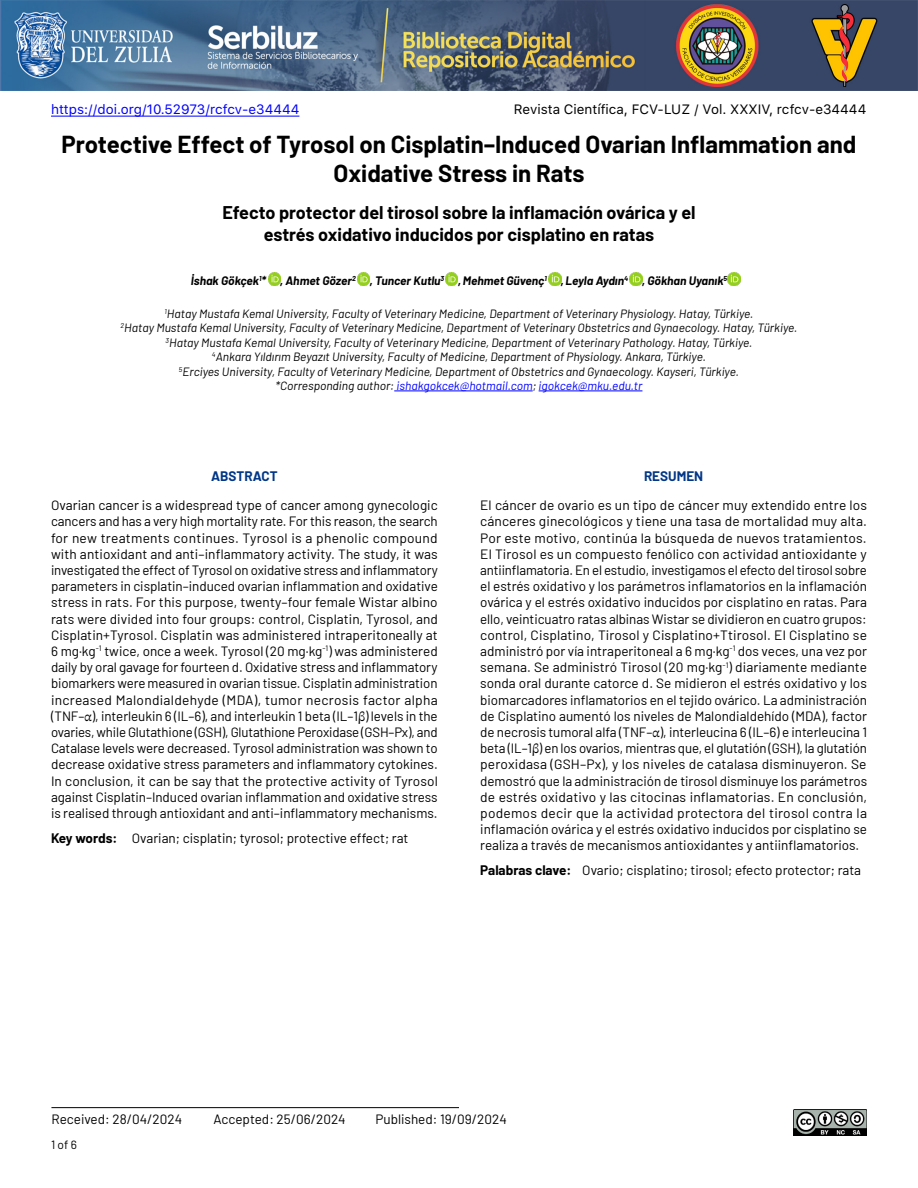
<style>
.page{position:relative;width:918px;height:1188px;background:#fff}
.page>*{position:absolute;margin:0;border:0;box-sizing:border-box;transform-origin:0 0}
.t1{font:700 24px/28.8px "Barlow";color:#000;text-align:center}
.t2{font:700 18px/21.6px "Barlow";color:#000;text-align:center}
.t3{font:13.5px/16.2px "Barlow";color:#000;text-align:justify}
.t4{font:13.5px "SFUI Text";color:#000}
.t5{font:13.5px "SFUI Text";color:#00f}
.t6{font:700 13.5px "Barlow";color:#003687}
.t7{font:italic 12px/14.4px "Barlow";color:#000;text-align:center}
.t8{font:italic 700 12px "Barlow";color:#000}
.t9{font:12px "Barlow";color:#000}
.s1{color:#00f}
.s2{font-family:"STIX Two Math"}
.s3{font-weight:700}
</style>
<div class="page">
<svg style="left:268px;top:273px;width:13px;height:12px"></svg>
<svg style="left:357px;top:273px;width:13px;height:12px"></svg>
<svg style="left:445px;top:273px;width:13px;height:12px"></svg>
<svg style="left:549px;top:273px;width:12px;height:12px"></svg>
<svg style="left:630px;top:273px;width:12px;height:12px"></svg>
<svg style="left:728px;top:273px;width:13px;height:12px"></svg>
<hr style="left:51px;top:116px;width:248px;height:1px;background:#00f">
<hr style="left:51px;top:1107px;width:408px;height:1px;background:#000">
<img style="left:0;top:0;width:918px;height:90px">
<img style="left:793px;top:1110px;width:74px;height:25px">
<hr style="left:394px;top:391px;width:139px;height:1px;background:#00f">
<hr style="left:539px;top:391px;width:103px;height:1px;background:#00f">
<p class="t5" style="left:51px;top:99px;width:250px">https://doi.org/10.52973/rcfcv-e34444</p>
<p class="t4" style="left:514px;top:99px;width:354px">Revista Científica, FCV-LUZ / Vol. XXXIV, rcfcv-e34444</p>
<h1 class="t1" style="left:62px;top:128px;width:796px">Protective Effect of Tyrosol on Cisplatin–Induced Ovarian Inflammation and<br>Oxidative Stress in Rats</h1>
<h2 class="t2" style="left:222px;top:200px;width:475px">Efecto protector del tirosol sobre la inflamación ovárica y el estrés oxidativo inducidos por cisplatino en ratas</h2>
<p class="t8" style="left:191px;top:272px;width:538px">İshak Gökçek<sup>1</sup>* , Ahmet Gözer<sup>2</sup> , Tuncer Kutlu<sup>3</sup> ,Mehmet Güvenç<sup>1</sup> ,Leyla Aydın<sup>4</sup> , Gökhan Uyanık<sup>5</sup></p>
<p class="t7" style="left:121px;top:306px;width:678px"><sup>1</sup>Hatay Mustafa Kemal University, Faculty of Veterinary Medicine, Department of Veterinary Physiology. Hatay, Türkiye.<br><sup>2</sup>Hatay Mustafa Kemal University, Faculty of Veterinary Medicine, Department of Veterinary Obstetrics and Gynaecology. Hatay, Türkiye.<br><sup>3</sup>Hatay Mustafa Kemal University, Faculty of Veterinary Medicine, Department of Veterinary Pathology. Hatay, Türkiye.<br><sup>4</sup>Ankara Yıldırım Beyazıt University, Faculty of Medicine, Department of Physiology. Ankara, Türkiye.<br><sup>5</sup>Erciyes University, Faculty of Veterinary Medicine, Department of Obstetrics and Gynaecology. Kayseri, Türkiye.<br>*Corresponding author: <span class="s1">ishakgokcek@hotmail.com</span>; <span class="s1">igokcek@mku.edu.tr</span></p>
<p class="t6" style="left:211px;top:466px;width:68px">ABSTRACT</p>
<p class="t3" style="left:51px;top:496px;width:388px">Ovarian cancer is a widespread type of cancer among gynecologic cancers and has a very high mortality rate. For this reason, the search for new treatments continues. Tyrosol is a phenolic compound with antioxidant and anti–inflammatory activity. The study, it was investigated the effect of Tyrosol on oxidative stress and inflammatory parameters in cisplatin–induced ovarian inflammation and oxidative stress in rats. For this purpose, twenty–four female Wistar albino rats were divided into four groups: control, Cisplatin, Tyrosol, and Cisplatin+Tyrosol. Cisplatin was administered intraperitoneally at 6 mg·kg<sup>-1</sup> twice, once a week. Tyrosol (20 mg·kg<sup>-1</sup>) was administered daily by oral gavage for fourteen d. Oxidative stress and inflammatory biomarkers were measured in ovarian tissue. Cisplatin administration increased Malondialdehyde (MDA), tumor necrosis factor alpha (TNF–<span class="s2">α</span>), interleukin 6 (IL–6), and interleukin 1 beta (IL–1<span class="s2">β</span>) levels in the ovaries, while Glutathione (GSH), Glutathione Peroxidase (GSH–Px), and Catalase levels were decreased. Tyrosol administration was shown to decrease oxidative stress parameters and inflammatory cytokines.<br>In conclusion, it can be say that the protective activity of Tyrosol against Cisplatin–Induced ovarian inflammation and oxidative stress is realised through antioxidant and anti–inflammatory mechanisms.</p>
<p class="t3" style="left:51px;top:829px;width:359px"><span class="s3">Key words:</span> Ovarian; cisplatin; tyrosol; protective effect; rat</p>
<p class="t6" style="left:644px;top:466px;width:61px">RESUMEN</p>
<p class="t3" style="left:480px;top:496px;width:388px">El cáncer de ovario es un tipo de cáncer muy extendido entre los cánceres ginecológicos y tiene una tasa de mortalidad muy alta.<br>Por este motivo, continúa la búsqueda de nuevos tratamientos.<br>El Tirosol es un compuesto fenólico con actividad antioxidante y antiinflamatoria. En el estudio, investigamos el efecto del tirosol sobre el estrés oxidativo y los parámetros inflamatorios en la inflamación ovárica y el estrés oxidativo inducidos por cisplatino en ratas. Para ello, veinticuatro ratas albinas Wistar se dividieron en cuatro grupos: control, Cisplatino, Tirosol y Cisplatino+Ttirosol. El Cisplatino se administró por vía intraperitoneal a 6 mg·kg<sup>-1</sup> dos veces, una vez por semana. Se administró Tirosol (20 mg·kg<sup>-1</sup>) diariamente mediante sonda oral durante catorce d. Se midieron el estrés oxidativo y los biomarcadores inflamatorios en el tejido ovárico. La administración de Cisplatino aumentó los niveles de Malondialdehído (MDA), factor de necrosis tumoral alfa (TNF–<span class="s2">α</span>), interleucina 6 (IL–6) e interleucina 1 beta (IL–1<span class="s2">β</span>) en los ovarios, mientras que, el glutatión (GSH), la glutatión peroxidasa (GSH–Px), y los niveles de catalasa disminuyeron. Se demostró que la administración de tirosol disminuye los parámetros de estrés oxidativo y las citocinas inflamatorias. En conclusión, podemos decir que la actividad protectora del tirosol contra la inflamación ovárica y el estrés oxidativo inducidos por cisplatino se realiza a través de mecanismos antioxidantes y antiinflamatorios.</p>
<p class="t3" style="left:480px;top:861px;width:382px"><span class="s3">Palabras clave:</span> Ovario; cisplatino; tirosol; efecto protector; rata</p>
<p class="t3" style="left:51px;top:1110px;width:132px">Received: 28/04/2024</p>
<p class="t3" style="left:213px;top:1110px;width:134px">Accepted: 25/06/2024</p>
<p class="t3" style="left:375px;top:1110px;width:133px">Published: 19/09/2024</p>
<p class="t9" style="left:51px;top:1136px;width:27px">1 of 6</p>
</div>
